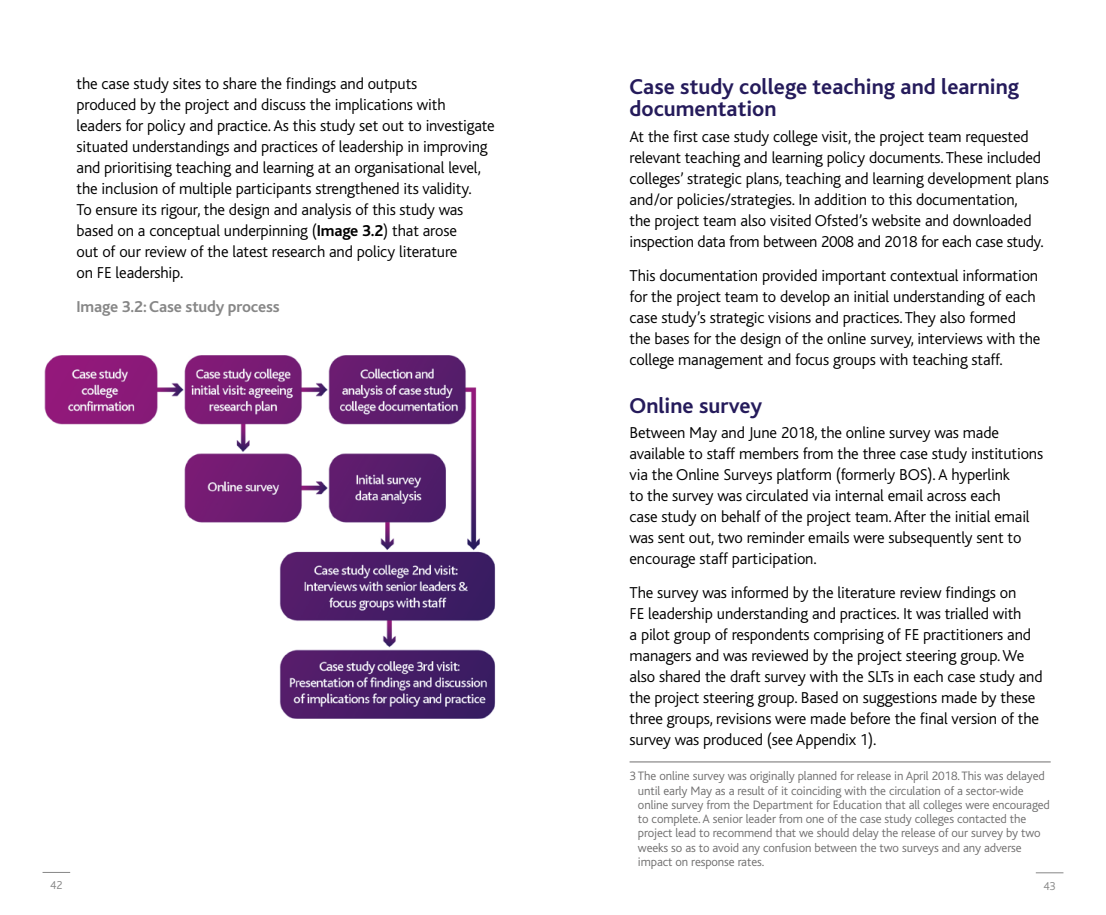
<style>
.page{position:relative;width:1106px;height:915px;background:#fff}
.page>*{position:absolute;margin:0;border:0;box-sizing:border-box;transform-origin:0 0}
.t1{font:700 22.5px/22.5px "Bliss";color:#251b5b}
.t2{font:300 16.5px/21px "Bliss";letter-spacing:-.01em;color:#000}
.t3{font:700 16.5px "Bliss";letter-spacing:-.01em;color:#878787}
.t4{font:300 12.75px/14.2px "Bliss";letter-spacing:-.01em;color:#706f6f}
.t5{font:300 12px "Bliss";color:#878787}
.s1{font-weight:700}
</style>
<div class="page">
<svg style="left:1035px;top:872px;width:28px;height:1px"></svg>
<img style="left:44px;top:355px;width:452px;height:364px">
<hr style="left:629px;top:761px;width:421px;height:1px;background:#706f6f">
<p class="t2" style="left:77px;top:74px;width:420px">the case study sites to share the findings and outputs<br>produced by the project and discuss the implications with<br>leaders for policy and practice. As this study set out to investigate situated understandings and practices of leadership in improving and prioritising teaching and learning at an organisational level, the inclusion of multiple participants strengthened its validity.<br>To ensure its rigour, the design and analysis of this study was based on a conceptual underpinning (<span class="s1">Image 3.2</span>) that arose<br>out of our review of the latest research and policy literature<br>on FE leadership.</p>
<p class="t3" style="left:77px;top:298px;width:205px">Image 3.2: Case study process</p>
<h1 class="t1" style="left:629px;top:76px;width:391px">Case study college teaching and learning documentation</h1>
<p class="t2" style="left:629px;top:126px;width:421px">At the first case study college visit, the project team requested relevant teaching and learning policy documents. These included colleges’ strategic plans, teaching and learning development plans and/or policies/strategies. In addition to this documentation,<br>the project team also visited Ofsted’s website and downloaded inspection data from between 2008 and 2018 for each case study.</p>
<p class="t2" style="left:629px;top:265px;width:412px">This documentation provided important contextual information for the project team to develop an initial understanding of each case study’s strategic visions and practices. They also formed the bases for the design of the online survey, interviews with the college management and focus groups with teaching staff.</p>
<h1 class="t1" style="left:629px;top:394px;width:134px">Online survey</h1>
<p class="t2" style="left:629px;top:422px;width:415px">Between May and June 2018, the online survey was made available to staff members from the three case study institutions via the Online Surveys platform (formerly BOS). A hyperlink<br>to the survey was circulated via internal email across each<br>case study on behalf of the project team. After the initial email was sent out, two reminder emails were subsequently sent to encourage staff participation.</p>
<p class="t2" style="left:629px;top:582px;width:414px">The survey was informed by the literature review findings on<br>FE leadership understanding and practices. It was trialled with<br>a pilot group of respondents comprising of FE practitioners and managers and was reviewed by the project steering group. We also shared the draft survey with the SLTs in each case study and the project steering group. Based on suggestions made by these three groups, revisions were made before the final version of the survey was produced (see Appendix 1).</p>
<p class="t4" style="left:638px;top:769px;width:413px;text-indent:-8px">3 The online survey was originally planned for release in April 2018. This was delayed until early May as a result of it coinciding with the circulation of a sector-wide online survey from the Department for Education that all colleges were encouraged to complete. A senior leader from one of the case study colleges contacted the project lead to recommend that we should delay the release of our survey by two weeks so as to avoid any confusion between the two surveys and any adverse impact on response rates.</p>
<p class="t5" style="left:50px;top:878px;width:14px">42</p>
<p class="t5" style="left:1043px;top:879px;width:14px">43</p>
</div>
